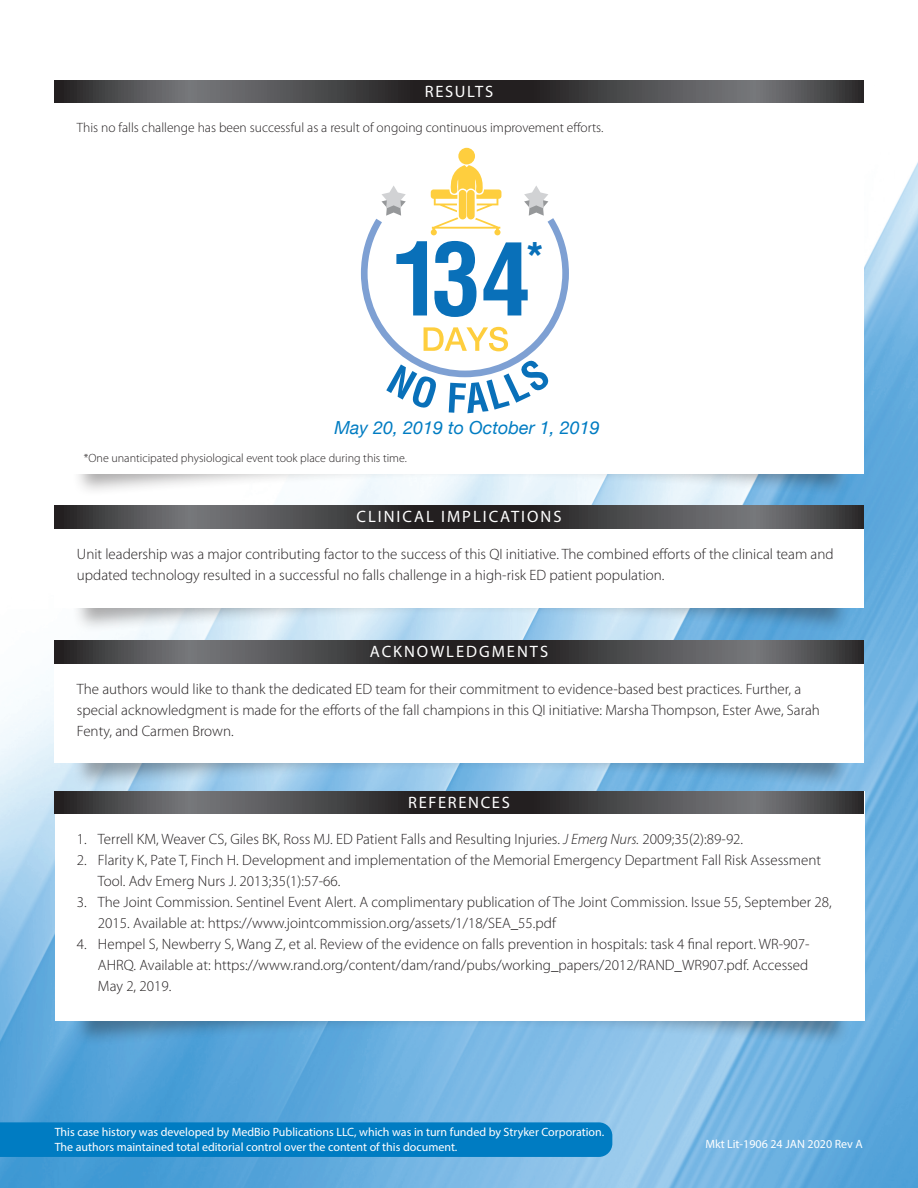
<style>
.page{position:relative;width:918px;height:1188px;background:#fff}
.page>*{position:absolute;margin:0;border:0;box-sizing:border-box;transform-origin:0 0}
.t1{font:700 condensed 99px "Helvetica";color:#0970b9}
.t2{font:extra-condensed 43.5px "Helvetica";color:#0970b9}
.t3{font:italic 18px "Helvetica Neue";color:#007cc2}
.t4{font:16.5px "Myriad Pro";letter-spacing:.12em;color:#fff}
.t5{font:16.5px "Myriad Pro";letter-spacing:.1em;color:#fff}
.t6{font:300 15px/21px "Myriad Pro";color:#231f20}
.t7{font:300 13.5px "Myriad Pro";color:#231f20}
.t8{font:12px/15px "Myriad Pro";color:#fff}
.t9{font:300 12px "Myriad Pro";color:#231f20}
.s1{font-style:italic}
</style>
<div class="page">
<img style="left:0;top:162px;width:918px;height:1026px">
<div style="left:71px;top:429px;width:780px;height:69px;background:#231f20;opacity:.38"></div>
<div style="left:71px;top:564px;width:780px;height:69px;background:#231f20;opacity:.38"></div>
<div style="left:71px;top:720px;width:780px;height:69px;background:#231f20;opacity:.38"></div>
<div style="left:71px;top:979px;width:780px;height:69px;background:#231f20;opacity:.38"></div>
<div style="left:54px;top:82px;width:810px;height:392px;background:#fff"></div>
<div style="left:54px;top:506px;width:810px;height:102px;background:#fff"></div>
<div style="left:54px;top:641px;width:810px;height:121px;background:#fff"></div>
<div style="left:55px;top:791px;width:810px;height:230px;background:#fff"></div>
<svg style="left:54px;top:81px;width:810px;height:22px;background:#49484a"></svg>
<svg style="left:54px;top:506px;width:810px;height:22px;background:#49484a"></svg>
<svg style="left:54px;top:641px;width:810px;height:22px;background:#49484a"></svg>
<svg style="left:54px;top:791px;width:810px;height:23px;background:#49484a"></svg>
<div style="left:0;top:1122px;width:612px;height:35px;background:#007cc2"></div>
<div style="left:458px;top:148px;width:17px;height:16px;background:#fece3e;border-radius:50%"></div>
<svg style="left:361px;top:165px;width:208px;height:248px"></svg>
<p class="t5" style="left:425px;top:81px;width:70px">RESULTS</p>
<p class="t7" style="left:77px;top:120px;width:528px">This no falls challenge has been successful as a result of ongoing continuous improvement efforts.</p>
<h1 class="t1" style="left:392px;top:219px;width:140px">134</h1>
<h2 class="t2" style="left:525px;top:230px;width:22px">*</h2>
<p class="t3" style="left:334px;top:415px;width:267px">May 20, 2019 to October 1, 2019</p>
<p class="t9" style="left:84px;top:452px;width:325px">*One unanticipated physiological event took place during this time.</p>
<p class="t4" style="left:356px;top:507px;width:207px">CLINICAL IMPLICATIONS</p>
<p class="t6" style="left:77px;top:543px;width:758px">Unit leadership was a major contributing factor to the success of this QI initiative. The combined efforts of the clinical team and updated technology resulted in a successful no falls challenge in a high-risk ED patient population.</p>
<p class="t4" style="left:370px;top:642px;width:180px">ACKNOWLEDGMENTS</p>
<p class="t6" style="left:77px;top:678px;width:745px">The authors would like to thank the dedicated ED team for their commitment to evidence-based best practices. Further, a special acknowledgment is made for the efforts of the fall champions in this QI initiative: Marsha Thompson, Ester Awe, Sarah<br>Fenty, and Carmen Brown.</p>
<p class="t5" style="left:408px;top:792px;width:103px">REFERENCES</p>
<p class="t6" style="left:77px;top:829px;width:668px">1. Terrell KM, Weaver CS, Giles BK, Ross MJ. ED Patient Falls and Resulting Injuries. <span class="s1">J Emerg Nurs.</span> 2009;35(2):89-92.</p>
<p class="t6" style="left:98px;top:850px;width:725px;text-indent:-21px">2. Flarity K, Pate T, Finch H. Development and implementation of the Memorial Emergency Department Fall Risk Assessment<br>Tool. Adv Emerg Nurs J. 2013;35(1):57-66.</p>
<p class="t6" style="left:98px;top:892px;width:735px;text-indent:-21px">3. The Joint Commission. Sentinel Event Alert. A complimentary publication of The Joint Commission. Issue 55, September 28,<br>2015. Available at: https://www.jointcommission.org/assets/1/18/SEA_55.pdf</p>
<p class="t6" style="left:98px;top:934px;width:713px;text-align:justify;text-indent:-21px">4. Hempel S, Newberry S, Wang Z, et al. Review of the evidence on falls prevention in hospitals: task 4 final report. WR-907- AHRQ. Available at: https://www.rand.org/content/dam/rand/pubs/working_papers/2012/RAND_WR907.pdf. Accessed May 2, 2019.</p>
<p class="t8" style="left:55px;top:1124px;width:551px">This case history was developed by MedBio Publications LLC, which was in turn funded by Stryker Corporation.<br>The authors maintained total editorial control over the content of this document.</p>
<p class="t8" style="left:705px;top:1136px;width:159px">Mkt Lit-1906 24 JAN 2020 Rev A</p>
</div>
